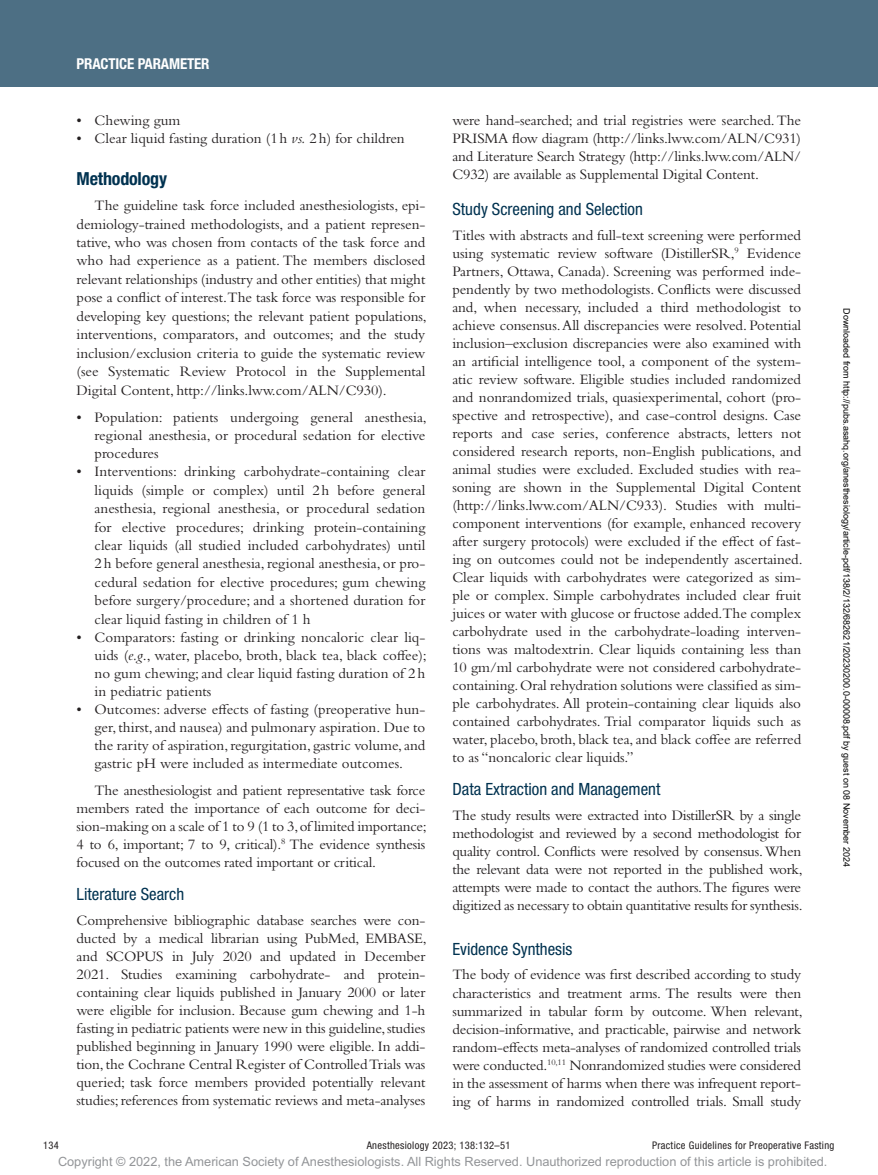
<style>
.page{position:relative;width:878px;height:1175px;background:#fff}
.page>*{position:absolute;margin:0;border:0;box-sizing:border-box;transform-origin:0 0}
.t1{font:700 condensed 18px "Helvetica Neue LT Std";letter-spacing:-.01em;color:#003250}
.t2{font:condensed 16.8px "Helvetica Neue LT Std";color:#003250}
.t3{font:15px/18px "Bembo Std";letter-spacing:-.005em;color:#231f20;text-align:justify}
.t4{font:700 condensed 15px "Helvetica Neue LT Std";letter-spacing:-.01em;color:#fff}
.t5{font:12.75px "Arial MT Std";color:#939598}
.t6{font:condensed 10.5px "Helvetica Neue LT Std";letter-spacing:.03em;color:#231f20}
.t7{font:9px "Arial";color:#000}
.s1{font-style:italic}
</style>
<div class="page">
<div style="left:0;top:0;width:878px;height:86px;background:#4d6f84"></div>
<p class="t4" style="left:77px;top:54px;width:134px">PRACTICE PARAMETER</p>
<p class="t3" style="left:77px;top:111px;width:105px">• Chewing gum</p>
<p class="t3" style="left:77px;top:129px;width:330px">• Clear liquid fasting duration (1h <span class="s1">vs.</span> 2h) for children</p>
<p class="t1" style="left:77px;top:168px;width:92px">Methodology</p>
<p class="t3" style="left:77px;top:196px;width:352px;line-height:18.5px;text-indent:18px">The guideline task force included anesthesiologists, epi&shy;demiology-trained methodologists, and a patient represen&shy;tative, who was chosen from contacts of the task force and who had experience as a patient. The members disclosed relevant relationships (industry and other entities) that might pose a conflict of interest.The task force was responsible for developing key questions; the relevant patient populations, interventions, comparators, and outcomes; and the study inclusion/exclusion criteria to guide the systematic review (see Systematic Review Protocol in the Supplemental Digital Content, http://links.lww.com/ALN/C930).</p>
<p class="t3" style="left:95px;top:408px;width:334px;text-indent:-18px">• Population: patients undergoing general anesthesia, regional anesthesia, or procedural sedation for elective procedures</p>
<p class="t3" style="left:95px;top:462px;width:332px;line-height:18.5px;text-indent:-18px">• Interventions: drinking carbohydrate-containing clear liquids (simple or complex) until 2h before general anesthesia, regional anesthesia, or procedural sedation for elective procedures; drinking protein-containing clear liquids (all studied included carbohydrates) until 2h before general anesthesia, regional anesthesia, or pro&shy;cedural sedation for elective procedures; gum chewing before surgery/procedure; and a shortened duration for clear liquid fasting in children of 1 h</p>
<p class="t3" style="left:95px;top:628px;width:334px;text-indent:-18px">• Comparators: fasting or drinking noncaloric clear liq&shy;uids (<span class="s1">e.g</span>., water, placebo, broth, black tea, black coffee); no gum chewing; and clear liquid fasting duration of 2h in pediatric patients</p>
<p class="t3" style="left:95px;top:700px;width:332px;text-indent:-18px">• Outcomes: adverse effects of fasting (preoperative hun&shy;ger, thirst, and nausea) and pulmonary aspiration. Due to the rarity of aspiration, regurgitation, gastric volume, and gastric pH were included as intermediate outcomes.</p>
<p class="t3" style="left:77px;top:781px;width:352px;text-indent:18px">The anesthesiologist and patient representative task force members rated the importance of each outcome for deci&shy;sion-making on a scale of 1 to 9 (1 to 3, of limited importance; 4 to 6, important; 7 to 9, critical).<sup>8</sup> The evidence synthesis focused on the outcomes rated important or critical.</p>
<p class="t2" style="left:77px;top:884px;width:109px">Literature Search</p>
<p class="t3" style="left:77px;top:910px;width:352px">Comprehensive bibliographic database searches were con&shy;ducted by a medical librarian using PubMed, EMBASE, and SCOPUS in July 2020 and updated in December 2021. Studies examining carbohydrate- and protein&shy;containing clear liquids published in January 2000 or later were eligible for inclusion. Because gum chewing and 1-h fasting in pediatric patients were new in this guideline, studies published beginning in January 1990 were eligible. In addi&shy;tion, the Cochrane Central Register of Controlled Trials was queried; task force members provided potentially relevant studies; references from systematic reviews and meta-analyses</p>
<p class="t3" style="left:452px;top:111px;width:350px">were hand-searched; and trial registries were searched. The PRISMA flow diagram (http://links.lww.com/ALN/C931) and Literature Search Strategy (http://links.lww.com/ALN/ C932) are available as Supplemental Digital Content.</p>
<p class="t2" style="left:452px;top:199px;width:192px">Study Screening and Selection</p>
<p class="t3" style="left:452px;top:226px;width:352px">Titles with abstracts and full-text screening were performed using systematic review software (DistillerSR,<sup>9</sup> Evidence Partners, Ottawa, Canada). Screening was performed inde&shy;pendently by two methodologists. Conflicts were discussed and, when necessary, included a third methodologist to achieve consensus. All discrepancies were resolved. Potential inclusion–exclusion discrepancies were also examined with an artificial intelligence tool, a component of the system&shy;atic review software. Eligible studies included randomized and nonrandomized trials, quasiexperimental, cohort (pro&shy;spective and retrospective), and case-control designs. Case reports and case series, conference abstracts, letters not considered research reports, non-English publications, and animal studies were excluded. Excluded studies with rea&shy;soning are shown in the Supplemental Digital Content (http://links.lww.com/ALN/C933). Studies with multi&shy;component interventions (for example, enhanced recovery after surgery protocols) were excluded if the effect of fast&shy;ing on outcomes could not be independently ascertained.<br>Clear liquids with carbohydrates were categorized as sim&shy;ple or complex. Simple carbohydrates included clear fruit juices or water with glucose or fructose added.The complex carbohydrate used in the carbohydrate-loading interven&shy;tions was maltodextrin. Clear liquids containing less than 10 gm/ml carbohydrate were not considered carbohydrate&shy;containing. Oral rehydration solutions were classified as sim&shy;ple carbohydrates. All protein-containing clear liquids also contained carbohydrates. Trial comparator liquids such as water, placebo, broth, black tea, and black coffee are referred to as “noncaloric clear liquids.”</p>
<p class="t2" style="left:452px;top:779px;width:210px">Data Extraction and Management</p>
<p class="t3" style="left:452px;top:805px;width:352px">The study results were extracted into DistillerSR by a single methodologist and reviewed by a second methodologist for quality control. Conflicts were resolved by consensus. When the relevant data were not reported in the published work, attempts were made to contact the authors. The figures were digitized as necessary to obtain quantitative results for synthesis.</p>
<p class="t2" style="left:452px;top:939px;width:121px">Evidence Synthesis</p>
<p class="t3" style="left:452px;top:965px;width:352px">The body of evidence was first described according to study characteristics and treatment arms. The results were then summarized in tabular form by outcome. When relevant, decision-informative, and practicable, pairwise and network random-effects meta-analyses of randomized controlled trials were conducted.<sup>10,11</sup> Nonrandomized studies were considered in the assessment of harms when there was infrequent report&shy;ing of harms in randomized controlled trials. Small study</p>
<p class="t7" style="left:850px;top:308px;width:560px;rotate:90deg">Downloaded from http://pubs.asahq.org/anesthesiology/article-pdf/138/2/132/682621/20230200.0-00008.pdf by guest on 08 November 2024</p>
<p class="t6" style="left:43px;top:1139px;width:17px">134</p>
<p class="t6" style="left:367px;top:1139px;width:145px">Anesthesiology 2023; 138:132–51</p>
<p class="t6" style="left:652px;top:1139px;width:184px">Practice Guidelines for Preoperative Fasting</p>
<p class="t5" style="left:58px;top:1154px;width:771px">Copyright © 2022, the American Society of Anesthesiologists. All Rights Reserved. Unauthorized reproduction of this article is prohibited.</p>
</div>
